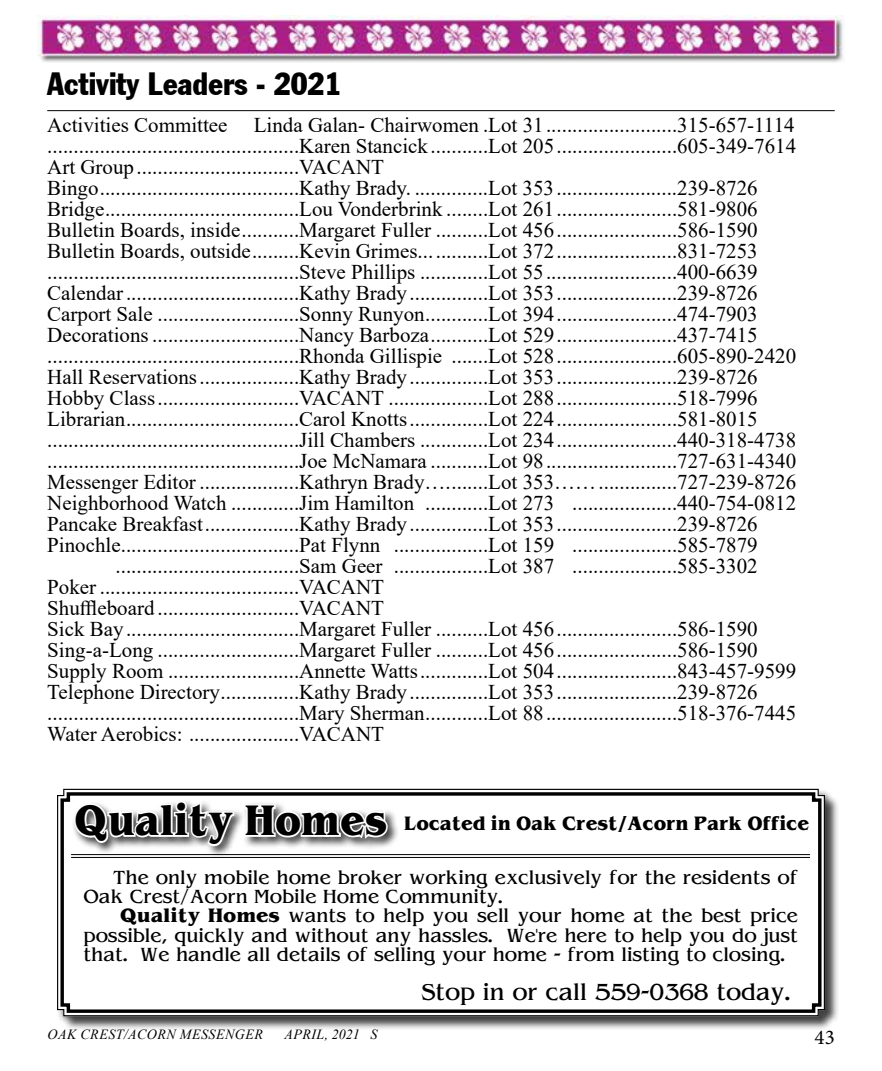
<style>
.page{position:relative;width:882px;height:1071px;background:#fff}
.page>*{position:absolute;margin:0;border:0;box-sizing:border-box;transform-origin:0 0}
.t1{font:31.5px "Franklin Gothic Condensed";color:#000}
.t2{font:21.35px "Benguiat";color:#000}
.t3{font:21px "Times New Roman";color:#000}
.t4{font:21px "Minion Pro";color:#000}
.t5{font:17.5px/19.2px "Benguiat";color:#000}
.t6{font:700 17.5px "Benguiat";color:#000;scale:.95 1}
.t7{font:italic 14px "Times New Roman";letter-spacing:.035em;color:#000}
.s1{font-size:38.5px;color:#fff}
.s2{font-weight:700}
</style>
<div class="page">
<img style="left:37px;top:16px;width:806px;height:47px">
<hr style="left:47px;top:110px;width:788px;height:1px;background:#000">
<div style="left:57px;top:789px;width:782px;height:241px;background:#000;opacity:.75"></div>
<svg style="left:57px;top:788px;width:769px;height:229px"></svg>
<svg style="left:59px;top:791px;width:764px;height:224px"></svg>
<hr style="left:71px;top:854px;width:739px;height:1px;background:#000">
<hr style="left:71px;top:857px;width:739px;height:1px;background:#000">
<div style="left:71px;top:799px;width:328px;height:58px;background:#000;opacity:.75"></div>
<h1 class="t1" style="left:47px;top:65px;width:296px">Activity Leaders - 2021</h1>
<p class="t3" style="left:47px;top:110px;width:182px">Activities Committee</p>
<p class="t3" style="left:254px;top:110px;width:542px">Linda Galan- Chairwomen .Lot 31.........................315-657-1114</p>
<p class="t3" style="left:47px;top:131px;width:750px">................................................Karen Stancick...........Lot 205.......................605-349-7614</p>
<p class="t3" style="left:47px;top:152px;width:338px">Art Group...............................VACANT</p>
<p class="t3" style="left:47px;top:173px;width:712px">Bingo......................................Kathy Brady. ..............Lot 353.......................239-8726</p>
<p class="t3" style="left:47px;top:194px;width:712px">Bridge.....................................Lou Vonderbrink ........Lot 261.......................581-9806</p>
<p class="t3" style="left:47px;top:215px;width:712px">Bulletin Boards, inside...........Margaret Fuller ..........Lot 456.......................586-1590</p>
<p class="t3" style="left:47px;top:236px;width:712px">Bulletin Boards, outside.........Kevin Grimes.............Lot 372.......................831-7253</p>
<p class="t3" style="left:47px;top:257px;width:712px">................................................Steve Phillips .............Lot 55.........................400-6639</p>
<p class="t3" style="left:47px;top:278px;width:712px">Calendar.................................Kathy Brady...............Lot 353.......................239-8726</p>
<p class="t3" style="left:47px;top:299px;width:712px">Carport Sale ...........................Sonny Runyon............Lot 394.......................474-7903</p>
<p class="t3" style="left:47px;top:320px;width:712px">Decorations ............................Nancy Barboza...........Lot 529.......................437-7415</p>
<p class="t3" style="left:47px;top:341px;width:750px">................................................Rhonda Gillispie .......Lot 528.......................605-890-2420</p>
<p class="t3" style="left:47px;top:362px;width:712px">Hall Reservations...................Kathy Brady...............Lot 353.......................239-8726</p>
<p class="t3" style="left:47px;top:383px;width:712px">Hobby Class...........................VACANT ...................Lot 288.......................518-7996</p>
<p class="t3" style="left:47px;top:404px;width:712px">Librarian.................................Carol Knotts...............Lot 224.......................581-8015</p>
<p class="t3" style="left:47px;top:425px;width:750px">................................................Jill Chambers .............Lot 234.......................440-318-4738</p>
<p class="t3" style="left:47px;top:446px;width:750px">................................................Joe McNamara ...........Lot 98.........................727-631-4340</p>
<p class="t3" style="left:47px;top:467px;width:750px">Messenger Editor ...................Kathryn Brady…........Lot 353……...............727-239-8726</p>
<p class="t3" style="left:47px;top:488px;width:750px">Neighborhood Watch .............Jim Hamilton ............Lot 273 ....................440-754-0812</p>
<p class="t3" style="left:47px;top:509px;width:712px">Pancake Breakfast..................Kathy Brady...............Lot 353.......................239-8726</p>
<p class="t3" style="left:47px;top:530px;width:712px">Pinochle..................................Pat Flynn ..................Lot 159 ....................585-7879</p>
<p class="t3" style="left:116px;top:551px;width:644px">...................................Sam Geer ..................Lot 387 ....................585-3302</p>
<p class="t3" style="left:47px;top:572px;width:338px">Poker ......................................VACANT</p>
<p class="t3" style="left:47px;top:593px;width:338px">Shuffleboard ...........................VACANT</p>
<p class="t3" style="left:47px;top:614px;width:712px">Sick Bay.................................Margaret Fuller ..........Lot 456.......................586-1590</p>
<p class="t3" style="left:47px;top:635px;width:712px">Sing-a-Long ...........................Margaret Fuller ..........Lot 456.......................586-1590</p>
<p class="t3" style="left:47px;top:656px;width:750px">Supply Room .........................Annette Watts.............Lot 504.......................843-457-9599</p>
<p class="t3" style="left:47px;top:677px;width:712px">Telephone Directory...............Kathy Brady...............Lot 353.......................239-8726</p>
<p class="t3" style="left:47px;top:698px;width:750px">................................................Mary Sherman............Lot 88.........................518-376-7445</p>
<p class="t3" style="left:47px;top:719px;width:338px">Water Aerobics: .....................VACANT</p>
<p class="t6" style="left:75px;top:812px;width:775px"><span class="s1">Quality Homes</span> Located in Oak Crest/Acorn Park Office</p>
<p class="t5" style="left:84px;top:868px;width:716px;text-indent:29px">The only mobile home broker working exclusively for the residents of<br>Oak Crest/Acorn Mobile Home Community.</p>
<p class="t5" style="left:84px;top:906px;width:716px;text-align:justify;text-indent:37px"><span class="s2">Quality Homes</span> wants to help you sell your home at the best price possible, quickly and without any hassles. We're here to help you do just that. We handle all details of selling your home - from listing to closing.</p>
<p class="t2" style="left:421px;top:978px;width:371px">Stop in or call 559-0368 today.</p>
<p class="t7" style="left:47px;top:1024px;width:217px">OAK CREST/ACORN MESSENGER</p>
<p class="t7" style="left:284px;top:1024px;width:95px">APRIL, 2021 S</p>
<p class="t4" style="left:815px;top:1023px;width:22px">43</p>
</div>
